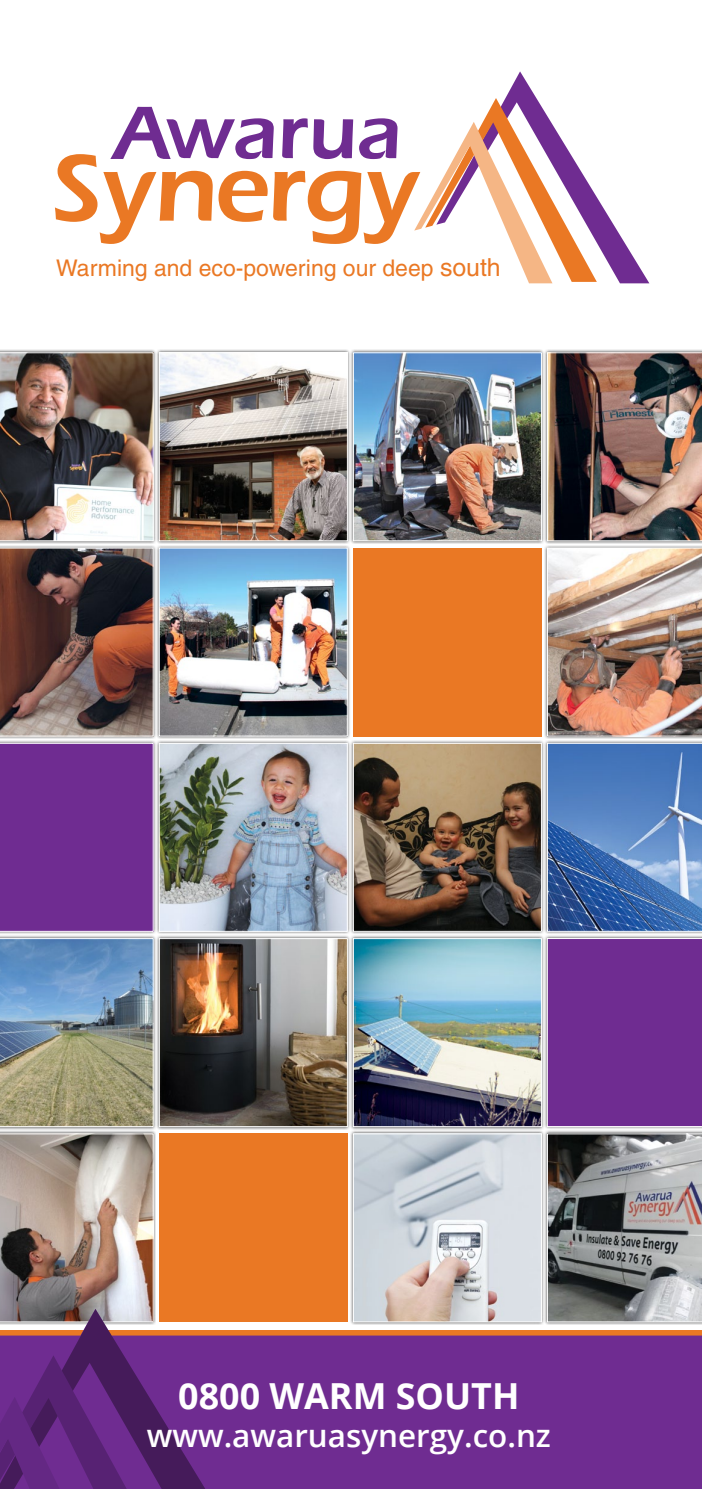
<style>
.page{position:relative;width:702px;height:1489px;background:#fff}
.page>*{position:absolute;margin:0;border:0;box-sizing:border-box;transform-origin:0 0}
.t1{font:700 35.75px "Open Sans";color:#fff}
.t2{font:600 31.5px "Open Sans";color:#fff}
.t3{font:23px "Helvetica";color:#ea7824}
.s1{font-size:24.75px}
</style>
<div class="page">
<div style="left:0;top:349px;width:156px;height:195px;background:#000;opacity:.75"></div>
<img style="left:0;top:353px;width:153px;height:188px">
<div style="left:353px;top:548px;width:188px;height:188px;background:#ea7824"></div>
<div style="left:0;top:739px;width:156px;height:195px;background:#000;opacity:.75"></div>
<div style="left:0;top:743px;width:153px;height:188px;background:#6f2c91"></div>
<div style="left:350px;top:349px;width:194px;height:195px;background:#000;opacity:.75"></div>
<img style="left:355px;top:355px;width:184px;height:184px">
<div style="left:353px;top:353px;width:188px;height:188px;border:1px solid #fff"></div>
<div style="left:0;top:935px;width:156px;height:194px;background:#000;opacity:.75"></div>
<img style="left:0;top:938px;width:153px;height:188px">
<div style="left:0;top:544px;width:156px;height:195px;background:#000;opacity:.75"></div>
<img style="left:0;top:548px;width:153px;height:188px">
<div style="left:544px;top:935px;width:158px;height:194px;background:#000;opacity:.75"></div>
<div style="left:547px;top:938px;width:155px;height:188px;background:#6f2c91"></div>
<div style="left:156px;top:935px;width:194px;height:194px;background:#000;opacity:.75"></div>
<img style="left:161px;top:940px;width:184px;height:184px">
<div style="left:159px;top:938px;width:188px;height:188px;border:1px solid #fff"></div>
<div style="left:159px;top:1133px;width:188px;height:188px;background:#ea7824"></div>
<div style="left:350px;top:1130px;width:194px;height:194px;background:#000;opacity:.75"></div>
<img style="left:355px;top:1135px;width:184px;height:173px">
<div style="left:353px;top:1133px;width:188px;height:188px;border:1px solid #fff"></div>
<div style="left:544px;top:544px;width:158px;height:195px;background:#000;opacity:.75"></div>
<img style="left:547px;top:548px;width:155px;height:188px">
<div style="left:544px;top:1130px;width:158px;height:194px;background:#000;opacity:.75"></div>
<svg style="left:547px;top:1133px;width:155px;height:175px"></svg>
<div style="left:544px;top:349px;width:158px;height:195px;background:#000;opacity:.75"></div>
<img style="left:547px;top:353px;width:155px;height:188px">
<div style="left:156px;top:739px;width:194px;height:195px;background:#000;opacity:.75"></div>
<img style="left:161px;top:745px;width:184px;height:184px">
<div style="left:159px;top:743px;width:188px;height:188px;border:1px solid #fff"></div>
<div style="left:156px;top:544px;width:194px;height:195px;background:#000;opacity:.75"></div>
<img style="left:161px;top:550px;width:184px;height:184px">
<div style="left:159px;top:548px;width:188px;height:188px;border:1px solid #fff"></div>
<div style="left:156px;top:349px;width:194px;height:195px;background:#000;opacity:.75"></div>
<img style="left:161px;top:355px;width:184px;height:184px">
<div style="left:159px;top:353px;width:188px;height:188px;border:1px solid #fff"></div>
<div style="left:544px;top:739px;width:158px;height:195px;background:#000;opacity:.75"></div>
<svg style="left:547px;top:743px;width:155px;height:188px"></svg>
<div style="left:0;top:1130px;width:156px;height:194px;background:#000;opacity:.75"></div>
<img style="left:0;top:1133px;width:153px;height:175px">
<div style="left:350px;top:739px;width:194px;height:195px;background:#000;opacity:.75"></div>
<img style="left:355px;top:745px;width:184px;height:184px">
<div style="left:353px;top:743px;width:188px;height:188px;border:1px solid #fff"></div>
<div style="left:350px;top:935px;width:194px;height:194px;background:#000;opacity:.75"></div>
<img style="left:355px;top:940px;width:184px;height:184px">
<div style="left:353px;top:938px;width:188px;height:188px;border:1px solid #fff"></div>
<svg style="left:505px;top:71px;width:144px;height:212px"></svg>
<svg style="left:55px;top:98px;width:541px;height:185px"></svg>
<svg style="left:321px;top:1308px;width:381px;height:180px;fill:#6f2c91"></svg>
<svg style="left:0;top:1308px;width:321px;height:180px;fill:#6f2c91"></svg>
<svg style="left:0;top:1355px;width:229px;height:133px"></svg>
<p class="t3" style="left:56px;top:254px;width:446px">Warming and eco-powering our deep <span class="s1">south</span></p>
<h1 class="t1" style="left:178px;top:1370px;width:343px">0800 WARM SOUTH</h1>
<h2 class="t2" style="left:147px;top:1413px;width:406px">www.awaruasynergy.co.nz</h2>
</div>
